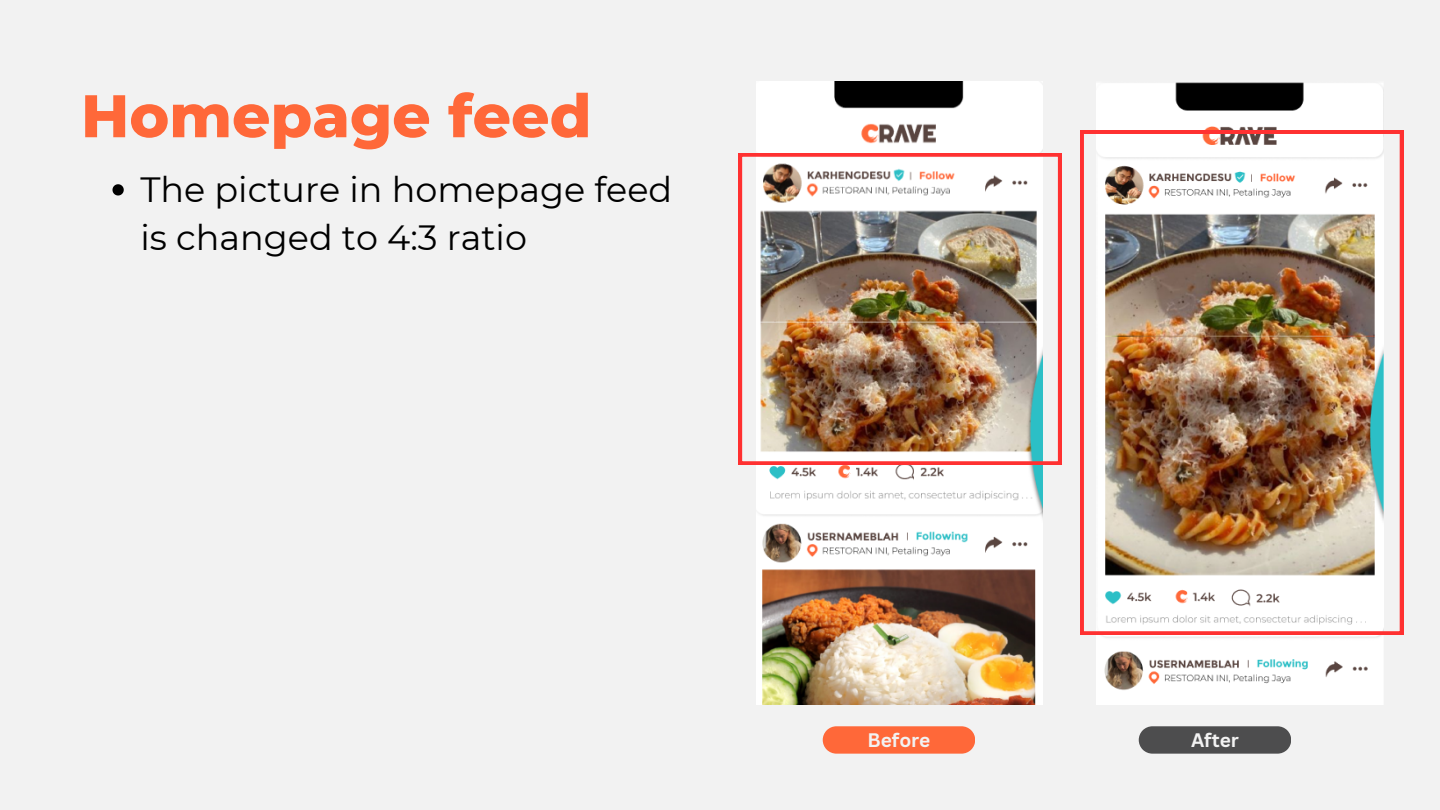
<style>
.page{position:relative;width:1440px;height:810px;background:#f2f2f2}
.page>*{position:absolute;margin:0;border:0;box-sizing:border-box;transform-origin:0 0}
.t1{font:800 60px "Montserrat";color:#ff6839}
.t2{font:35px/48.8px "Montserrat";color:#000}
.t3{font:700 19.1px "Canva Sans";color:#f2f2f2}
</style>
<div class="page">
<img style="left:757px;top:81px;width:285px;height:623px">
<img style="left:738px;top:153px;width:324px;height:312px">
<img style="left:1096px;top:82px;width:287px;height:622px">
<svg style="left:112px;top:184px;width:12px;height:12px"></svg>
<img style="left:1080px;top:130px;width:323px;height:505px">
<svg style="left:823px;top:726px;width:152px;height:28px;background:#fe7043"></svg>
<svg style="left:1139px;top:726px;width:152px;height:28px;background:#565657"></svg>
<p class="t1" style="left:81px;top:79px;width:512px">Homepage feed</p>
<p class="t2" style="left:140px;top:165px;width:533px">The picture in homepage feed is changed to 4:3 ratio</p>
<p class="t3" style="left:867px;top:726px;width:65px">Before</p>
<p class="t3" style="left:1191px;top:726px;width:49px">After</p>
</div>
